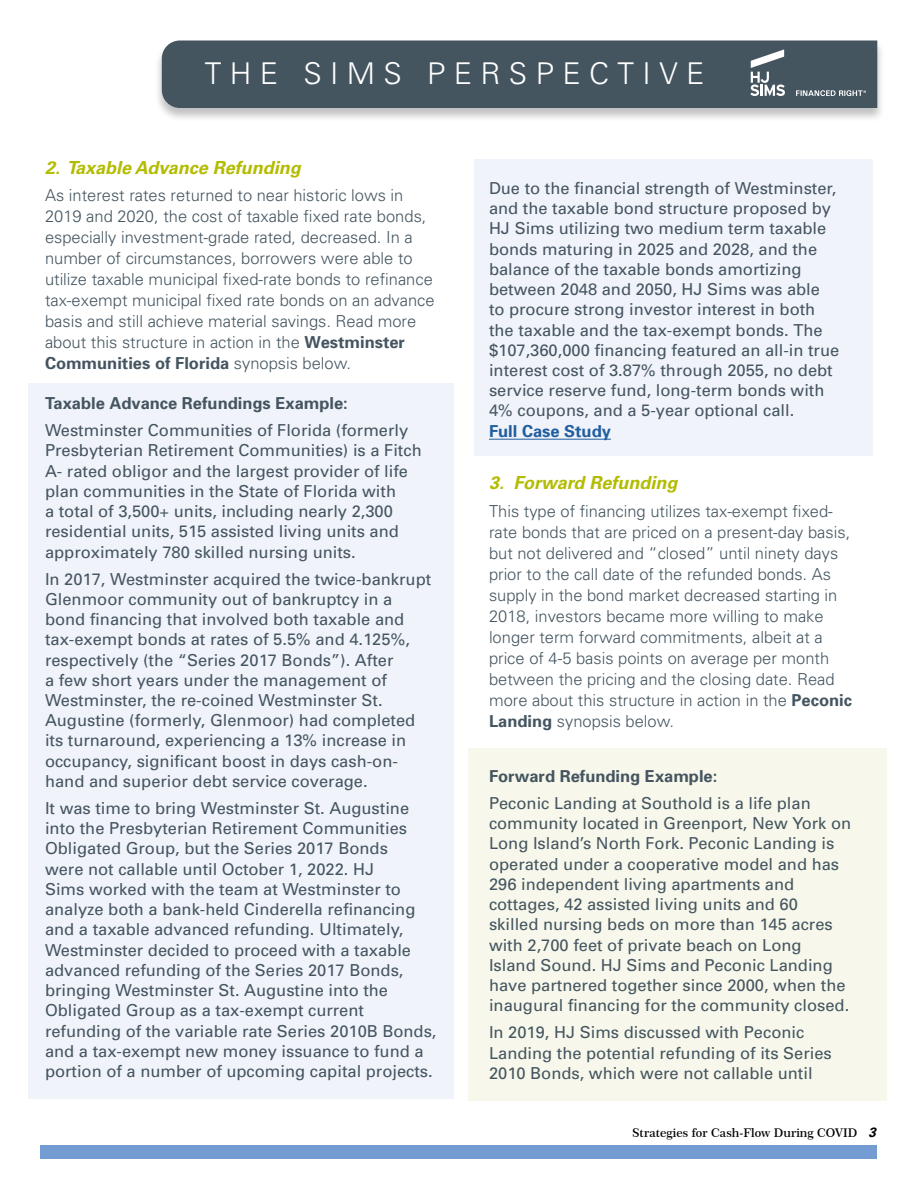
<style>
.page{position:relative;width:918px;height:1188px;background:#fff}
.page>*{position:absolute;margin:0;border:0;box-sizing:border-box;transform-origin:0 0}
.t1{font:300 30px "Univers";letter-spacing:.28em;color:#fff}
.t2{font:italic 700 18px "Univers LT Pro 65";color:#b3bc00}
.t3{font:16.5px/20.2px "Univers";color:#455560}
.t4{font:300 16.5px/21px "Univers";color:#455560}
.t5{font:700 16.5px "Univers";color:#455560}
.t6{font:700 16.5px "Univers";color:#215e9e}
.t7{font:600 12px "Century 751 BT";color:#000}
.s1{font-weight:700}
.s2{font-family:"Univers LT Std";font-weight:700;font-style:italic;font-size:13.5px}
</style>
<div class="page">
<div style="left:468px;top:748px;width:418px;height:353px;background:#f7f8eb"></div>
<div style="left:154px;top:40px;width:731px;height:82px;background:#000;opacity:.25"></div>
<div style="left:162px;top:40px;width:715px;height:68px;background:#455560"></div>
<svg style="left:750px;top:49px;width:35px;height:47px"></svg>
<svg style="left:796px;top:90px;width:70px;height:6px"></svg>
<div style="left:40px;top:1145px;width:838px;height:14px;background:#739dd2"></div>
<div style="left:28px;top:383px;width:425px;height:716px;background:#f0f3fa"></div>
<div style="left:474px;top:159px;width:398px;height:297px;background:#f0f3fa"></div>
<hr style="left:489px;top:439px;width:122px;height:1px;background:#215e9e">
<h1 class="t1" style="left:205px;top:55px;width:501px">THE SIMS PERSPECTIVE</h1>
<p class="t2" style="left:45px;top:155px;width:257px">2. Taxable Advance Refunding</p>
<p class="t4" style="left:45px;top:185px;width:391px">As interest rates returned to near historic lows in 2019 and 2020, the cost of taxable fixed rate bonds, especially investment-grade rated, decreased. In a number of circumstances, borrowers were able to utilize taxable municipal fixed-rate bonds to refinance tax-exempt municipal fixed rate bonds on an advance basis and still achieve material savings. Read more about this structure in action in the <span class="s1">Westminster Communities of Florida</span> synopsis below.</p>
<p class="t5" style="left:45px;top:393px;width:304px">Taxable Advance Refundings Example:</p>
<p class="t3" style="left:45px;top:420px;width:378px">Westminster Communities of Florida (formerly Presbyterian Retirement Communities) is a Fitch A- rated obligor and the largest provider of life plan communities in the State of Florida with<br>a total of 3,500+ units, including nearly 2,300 residential units, 515 assisted living units and approximately 780 skilled nursing units.</p>
<p class="t3" style="left:45px;top:569px;width:388px">In 2017, Westminster acquired the twice-bankrupt Glenmoor community out of bankruptcy in a bond financing that involved both taxable and tax-exempt bonds at rates of 5.5% and 4.125%, respectively (the “Series 2017 Bonds”). After<br>a few short years under the management of Westminster, the re-coined Westminster St.<br>Augustine (formerly, Glenmoor) had completed its turnaround, experiencing a 13% increase in occupancy, significant boost in days cash-on&shy;hand and superior debt service coverage.</p>
<p class="t3" style="left:45px;top:798px;width:393px">It was time to bring Westminster St. Augustine into the Presbyterian Retirement Communities Obligated Group, but the Series 2017 Bonds<br>were not callable until October 1, 2022. HJ<br>Sims worked with the team at Westminster to analyze both a bank-held Cinderella refinancing and a taxable advanced refunding. Ultimately, Westminster decided to proceed with a taxable advanced refunding of the Series 2017 Bonds, bringing Westminster St. Augustine into the Obligated Group as a tax-exempt current refunding of the variable rate Series 2010B Bonds, and a tax-exempt new money issuance to fund a portion of a number of upcoming capital projects.</p>
<p class="t3" style="left:489px;top:178px;width:352px">Due to the financial strength of Westminster, and the taxable bond structure proposed by HJ Sims utilizing two medium term taxable bonds maturing in 2025 and 2028, and the balance of the taxable bonds amortizing between 2048 and 2050, HJ Sims was able to procure strong investor interest in both the taxable and the tax-exempt bonds. The $107,360,000 financing featured an all-in true interest cost of 3.87% through 2055, no debt service reserve fund, long-term bonds with 4% coupons, and a 5-year optional call.</p>
<p class="t6" style="left:489px;top:422px;width:123px">Full Case Study</p>
<p class="t2" style="left:489px;top:470px;width:190px">3. Forward Refunding</p>
<p class="t4" style="left:489px;top:501px;width:365px">This type of financing utilizes tax-exempt fixed&shy;rate bonds that are priced on a present-day basis, but not delivered and “closed” until ninety days prior to the call date of the refunded bonds. As supply in the bond market decreased starting in 2018, investors became more willing to make longer term forward commitments, albeit at a price of 4-5 basis points on average per month between the pricing and the closing date. Read more about this structure in action in the <span class="s1">Peconic Landing</span> synopsis below.</p>
<p class="t5" style="left:489px;top:766px;width:230px">Forward Refunding Example:</p>
<p class="t3" style="left:489px;top:793px;width:364px">Peconic Landing at Southold is a life plan community located in Greenport, New York on Long Island’s North Fork. Peconic Landing is operated under a cooperative model and has 296 independent living apartments and cottages, 42 assisted living units and 60 skilled nursing beds on more than 145 acres with 2,700 feet of private beach on Long Island Sound. HJ Sims and Peconic Landing have partnered together since 2000, when the inaugural financing for the community closed.</p>
<p class="t3" style="left:489px;top:1022px;width:344px">In 2019, HJ Sims discussed with Peconic<br>Landing the potential refunding of its Series<br>2010 Bonds, which were not callable until</p>
<p class="t7" style="left:632px;top:1125px;width:245px">Strategies for Cash-Flow During COVID <span class="s2">3</span></p>
</div>
